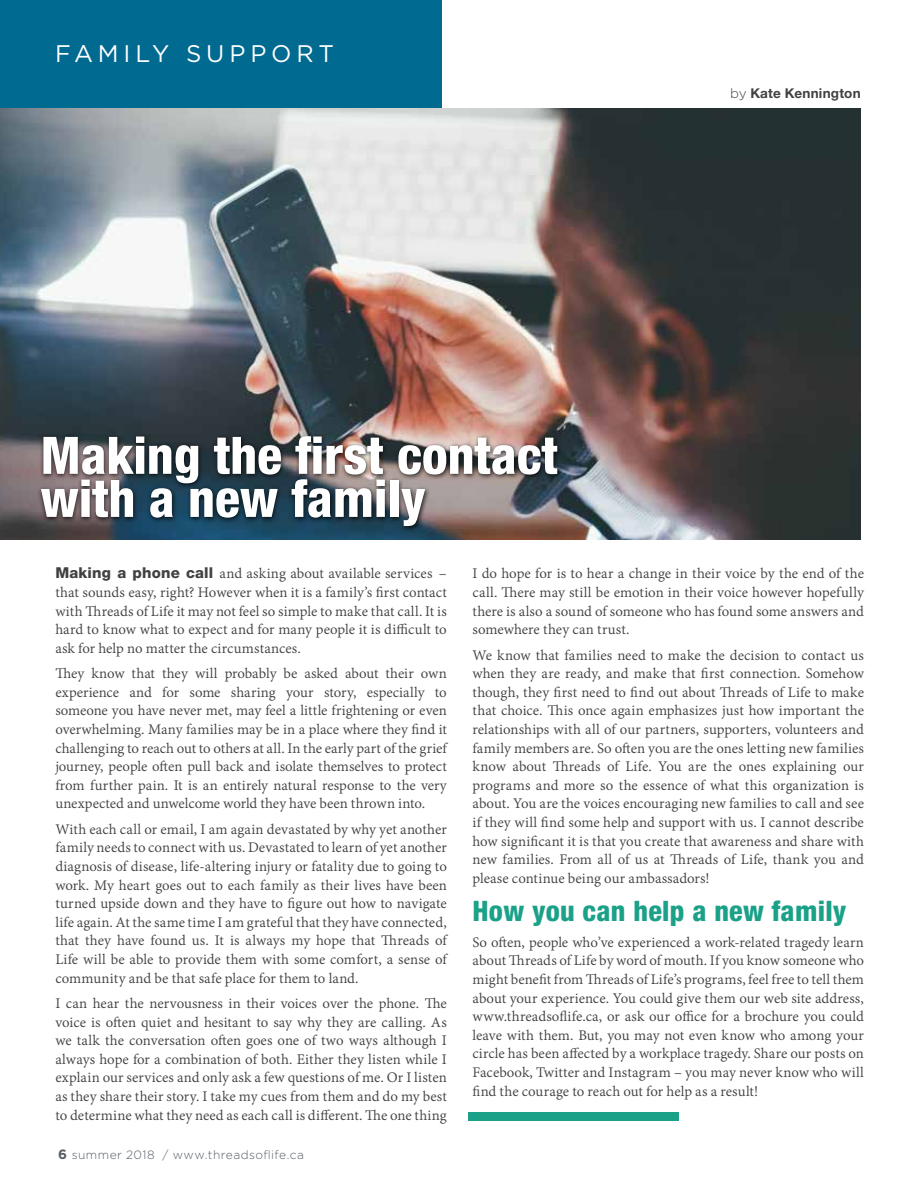
<style>
.page{position:relative;width:918px;height:1188px;background:#fff}
.page>*{position:absolute;margin:0;border:0;box-sizing:border-box;transform-origin:0 0}
.t1{font:800 condensed 51.75px/43px "Helvetica Neue";color:#fff}
.t2{font:800 condensed 28.2px "Helvetica Neue";letter-spacing:.01em;color:#1aa188}
.t3{font:24px "Gotham";letter-spacing:.2em;color:#fff}
.t4{font:15.9px/18.6px "Adobe Devanagari";color:#414042;text-align:justify}
.t5{font:700 13.5px "Helvetica Neue LT Std";letter-spacing:.015em;color:#414042}
.t6{font:300 12px "Gotham";letter-spacing:.04em;color:#565e66}
.s1{font-family:"Gotham";font-weight:300}
.s2{font-family:"Helvetica Neue";font-weight:800;font-size:15px}
.s3{font-weight:700;font-size:13.5px}
</style>
<div class="page">
<img style="left:0;top:108px;width:860px;height:432px">
<div style="left:0;top:0;width:442px;height:107px;background:#006a91"></div>
<div style="left:37px;top:432px;width:527px;height:100px;background:#000;opacity:.84"></div>
<div style="left:468px;top:1112px;width:211px;height:9px;background:#1aa188"></div>
<h3 class="t3" style="left:55px;top:39px;width:280px">FAMILY SUPPORT</h3>
<h1 class="t1" style="left:40px;top:433px;width:519px">Making the first contact with a new family</h1>
<p class="t5" style="left:730px;top:85px;width:132px"><span class="s1">by</span> Kate Kennington</p>
<p class="t4" style="left:55px;top:566px;width:393px"><span class="s2">Making a phone call</span> and asking about available services – that sounds easy, right? However when it is a family’s first contact with Threads of Life it may not feel so simple to make that call. It is hard to know what to expect and for many people it is difficult to ask for help no matter the circumstances.</p>
<p class="t4" style="left:55px;top:666px;width:393px">They know that they will probably be asked about their own experience and for some sharing your story, especially to someone you have never met, may feel a little frightening or even overwhelming. Many families may be in a place where they find it challenging to reach out to others at all. In the early part of the grief journey, people often pull back and isolate themselves to protect from further pain. It is an entirely natural response to the very unexpected and unwelcome world they have been thrown into.</p>
<p class="t4" style="left:55px;top:821px;width:393px">With each call or email, I am again devastated by why yet another family needs to connect with us. Devastated to learn of yet another diagnosis of disease, life-altering injury or fatality due to going to work. My heart goes out to each family as their lives have been turned upside down and they have to figure out how to navigate life again. At the same time I am grateful that they have connected, that they have found us. It is always my hope that Threads of Life will be able to provide them with some comfort, a sense of community and be that safe place for them to land.</p>
<p class="t4" style="left:55px;top:995px;width:393px">I can hear the nervousness in their voices over the phone. The voice is often quiet and hesitant to say why they are calling. As we talk the conversation often goes one of two ways although I always hope for a combination of both. Either they listen while I explain our services and only ask a few questions of me. Or I listen as they share their story. I take my cues from them and do my best to determine what they need as each call is different. The one thing</p>
<p class="t6" style="left:58px;top:1147px;width:247px"><span class="s3">6</span> summer 2018 / www.threadsoflife.ca</p>
<p class="t4" style="left:472px;top:566px;width:393px">I do hope for is to hear a change in their voice by the end of the call. There may still be emotion in their voice however hopefully there is also a sound of someone who has found some answers and somewhere they can trust.</p>
<p class="t4" style="left:472px;top:647px;width:393px">We know that families need to make the decision to contact us when they are ready, and make that first connection. Somehow though, they first need to find out about Threads of Life to make that choice. This once again emphasizes just how important the relationships with all of our partners, supporters, volunteers and family members are. So often you are the ones letting new families know about Threads of Life. You are the ones explaining our programs and more so the essence of what this organization is about. You are the voices encouraging new families to call and see if they will find some help and support with us. I cannot describe how significant it is that you create that awareness and share with new families. From all of us at Threads of Life, thank you and please continue being our ambassadors!</p>
<h2 class="t2" style="left:472px;top:894px;width:376px">How you can help a new family</h2>
<p class="t4" style="left:472px;top:934px;width:393px">So often, people who’ve experienced a work-related tragedy learn about Threads of Life by word of mouth. If you know someone who might benefit from Threads of Life’s programs, feel free to tell them about your experience. You could give them our web site address, www.threadsoflife.ca, or ask our office for a brochure you could leave with them. But, you may not even know who among your circle has been affected by a workplace tragedy. Share our posts on Facebook, Twitter and Instagram – you may never know who will find the courage to reach out for help as a result!</p>
</div>
